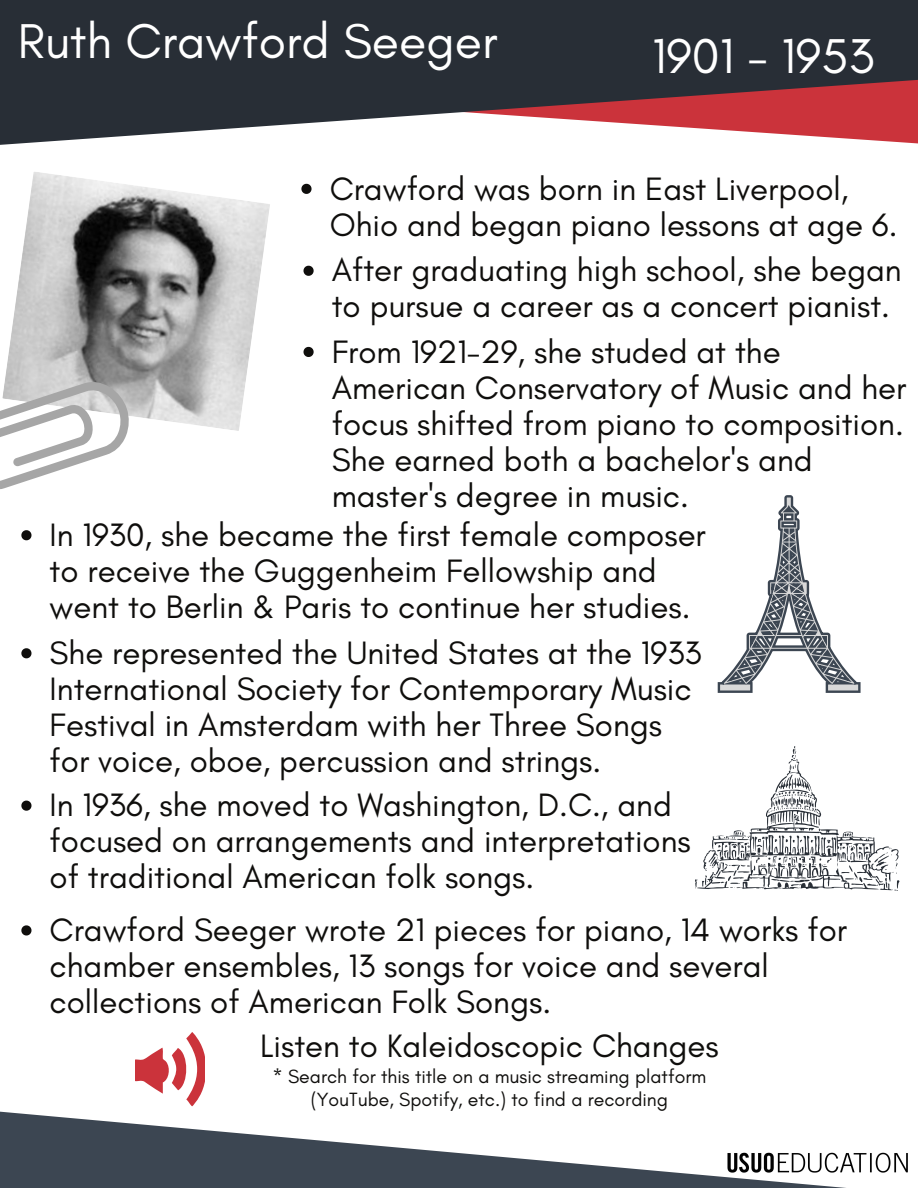
<style>
.page{position:relative;width:918px;height:1188px;background:#fff}
.page>*{position:absolute;margin:0;border:0;box-sizing:border-box;transform-origin:0 0}
.t1{font:49.8px "Glacial Indifference";color:#fff}
.t2{font:33px/36px "Glacial Indifference";color:#0f0e0c}
.t3{font:19.5px/22.5px "Glacial Indifference";color:#0f0e0c;text-align:center}
</style>
<div class="page">
<svg style="left:0;top:0;width:918px;height:145px;background:#52464d"></svg>
<img style="left:899px;top:1153px;width:9px;height:20px">
<svg style="left:0;top:1106px;width:899px;height:82px"></svg>
<img style="left:10px;top:172px;width:260px;height:259px">
<svg style="left:135px;top:1032px;width:70px;height:74px"></svg>
<svg style="left:718px;top:495px;width:143px;height:198px"></svg>
<svg style="left:21px;top:925px;width:11px;height:11px"></svg>
<svg style="left:0;top:341px;width:143px;height:199px"></svg>
<svg style="left:21px;top:801px;width:11px;height:10px"></svg>
<svg style="left:304px;top:347px;width:10px;height:10px"></svg>
<svg style="left:21px;top:648px;width:11px;height:10px"></svg>
<svg style="left:695px;top:746px;width:205px;height:145px"></svg>
<svg style="left:301px;top:184px;width:11px;height:10px"></svg>
<svg style="left:304px;top:266px;width:10px;height:10px"></svg>
<h1 class="t1" style="left:18px;top:11px;width:481px">Ruth Crawford Seeger</h1>
<h1 class="t1" style="left:652px;top:26px;width:224px">1901 - 1953</h1>
<p class="t2" style="left:330px;top:170px;width:569px">Crawford was born in East Liverpool,<br>Ohio and began piano lessons at age 6.</p>
<p class="t2" style="left:332px;top:252px;width:571px">After graduating high school, she began to pursue a career as a concert pianist.</p>
<p class="t2" style="left:332px;top:333px;width:576px">From 1921-29, she studed at the American Conservatory of Music and her focus shifted from piano to composition.<br>She earned both a bachelor's and master's degree in music.</p>
<p class="t2" style="left:50px;top:516px;width:658px">In 1930, she became the first female composer to receive the Guggenheim Fellowship and went to Berlin &amp; Paris to continue her studies.</p>
<p class="t2" style="left:50px;top:634px;width:654px">She represented the United States at the 1933<br>International Society for Contemporary Music Festival in Amsterdam with her Three Songs for voice, oboe, percussion and strings.</p>
<p class="t2" style="left:50px;top:787px;width:643px">In 1936, she moved to Washington, D.C., and focused on arrangements and interpretations of traditional American folk songs.</p>
<p class="t2" style="left:50px;top:912px;width:799px">Crawford Seeger wrote 21 pieces for piano, 14 works for chamber ensembles, 13 songs for voice and several collections of American Folk Songs.</p>
<p class="t2" style="left:260px;top:1028px;width:460px">Listen to Kaleidoscopic Changes</p>
<p class="t3" style="left:273px;top:1065px;width:435px">* Search for this title on a music streaming platform (YouTube, Spotify, etc.) to find a recording</p>
</div>
